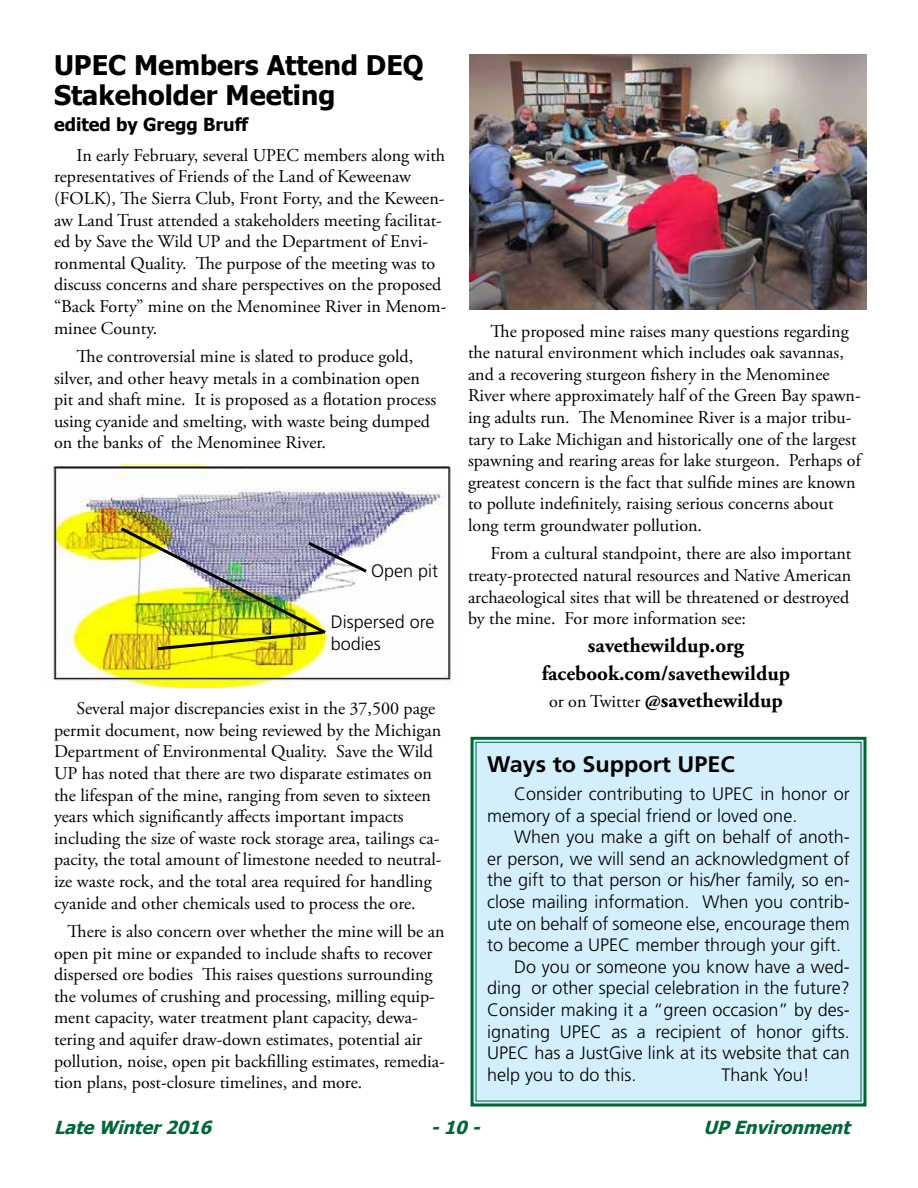
<style>
.page{position:relative;width:918px;height:1188px;background:#fff}
.page>*{position:absolute;margin:0;border:0;box-sizing:border-box;transform-origin:0 0}
.t1{font:700 27px/30px "Tahoma";color:#000}
.t2{font:700 22.5px "Frutiger LT Std";color:#000;scale:1.04 1}
.t3{font:700 21px/27.8px "Adobe Garamond Pro";color:#000;text-align:center}
.t4{font:18px/21.6px "Adobe Garamond Pro";color:#000}
.t5{font:300 18px/21.6px "Frutiger LT Std";color:#000}
.t6{font:italic 700 18px "Tahoma";color:#006738}
.t7{font:700 18px "Tahoma";color:#000}
.s1{font-weight:400;font-size:18px}
</style>
<div class="page">
<div style="left:470px;top:736px;width:397px;height:371px;background:#d4effc"></div>
<img style="left:469px;top:55px;width:398px;height:254px">
<img style="left:48px;top:465px;width:403px;height:223px">
<img style="left:117px;top:525px;width:253px;height:127px">
<h1 class="t1" style="left:54px;top:51px;width:371px">UPEC Members Attend DEQ<br>Stakeholder Meeting</h1>
<p class="t7" style="left:54px;top:112px;width:196px">edited by Gregg Bruff</p>
<p class="t4" style="left:54px;top:145px;width:394px;text-indent:22px">In early February, several UPEC members along with representatives of Friends of the Land of Keweenaw (FOLK), The Sierra Club, Front Forty, and the Keween&shy;aw Land Trust attended a stakeholders meeting facilitat&shy;ed by Save the Wild UP and the Department of Envi&shy;ronmental Quality. The purpose of the meeting was to discuss concerns and share perspectives on the proposed “Back Forty” mine on the Menominee River in Menom&shy;minee County.</p>
<p class="t4" style="left:54px;top:346px;width:384px;text-indent:22px">The controversial mine is slated to produce gold, silver, and other heavy metals in a combination open pit and shaft mine. It is proposed as a flotation process using cyanide and smelting, with waste being dumped on the banks of the Menominee River.</p>
<p class="t5" style="left:371px;top:560px;width:69px">Open pit</p>
<p class="t5" style="left:331px;top:612px;width:105px">Dispersed ore bodies</p>
<p class="t4" style="left:54px;top:698px;width:389px;text-indent:22px">Several major discrepancies exist in the 37,500 page permit document, now being reviewed by the Michigan Department of Environmental Quality. Save the Wild UP has noted that there are two disparate estimates on the lifespan of the mine, ranging from seven to sixteen years which significantly affects important impacts including the size of waste rock storage area, tailings ca&shy;pacity, the total amount of limestone needed to neutral&shy;ize waste rock, and the total area required for handling cyanide and other chemicals used to process the ore.</p>
<p class="t4" style="left:54px;top:921px;width:392px;text-indent:14px">There is also concern over whether the mine will be an open pit mine or expanded to include shafts to recover dispersed ore bodies This raises questions surrounding the volumes of crushing and processing, milling equip&shy;ment capacity, water treatment plant capacity, dewa&shy;tering and aquifer draw-down estimates, potential air pollution, noise, open pit backfilling estimates, remedia&shy;tion plans, post-closure timelines, and more.</p>
<p class="t4" style="left:468px;top:321px;width:394px;text-indent:22px">The proposed mine raises many questions regarding the natural environment which includes oak savannas, and a recovering sturgeon fishery in the Menominee River where approximately half of the Green Bay spawn&shy;ing adults run. The Menominee River is a major tribu&shy;tary to Lake Michigan and historically one of the largest spawning and rearing areas for lake sturgeon. Perhaps of greatest concern is the fact that sulfide mines are known to pollute indefinitely, raising serious concerns about long term groundwater pollution.</p>
<p class="t4" style="left:468px;top:544px;width:385px;text-indent:22px">From a cultural standpoint, there are also important treaty-protected natural resources and Native American archaeological sites that will be threatened or destroyed by the mine. For more information see:</p>
<p class="t3" style="left:542px;top:632px;width:250px">savethewildup.org facebook.com/savethewildup <span class="s1">or on Twitter</span> @savethewildup</p>
<p class="t2" style="left:487px;top:751px;width:239px">Ways to Support UPEC</p>
<p class="t5" style="left:487px;top:783px;width:364px;text-indent:27px">Consider contributing to UPEC in honor or memory of a special friend or loved one.</p>
<p class="t5" style="left:514px;top:826px;width:337px">When you make a gift on behalf of anoth-</p>
<p class="t5" style="left:487px;top:848px;width:364px">er person, we will send an acknowledgment of</p>
<p class="t5" style="left:487px;top:870px;width:364px">the gift to that person or his/her family, so en-</p>
<p class="t5" style="left:487px;top:891px;width:364px">close mailing information. When you contrib-</p>
<p class="t5" style="left:487px;top:913px;width:364px">ute on behalf of someone else, encourage them</p>
<p class="t5" style="left:487px;top:934px;width:355px">to become a UPEC member through your gift.</p>
<p class="t5" style="left:514px;top:956px;width:337px">Do you or someone you know have a wed-</p>
<p class="t5" style="left:487px;top:978px;width:364px">ding or other special celebration in the future?</p>
<p class="t5" style="left:487px;top:999px;width:364px">Consider making it a “green occasion” by des-</p>
<p class="t5" style="left:487px;top:1021px;width:364px">ignating UPEC as a recipient of honor gifts.</p>
<p class="t5" style="left:487px;top:1042px;width:364px">UPEC has a JustGive link at its website that can</p>
<p class="t5" style="left:487px;top:1064px;width:151px">help you to do this.</p>
<p class="t5" style="left:721px;top:1064px;width:90px">Thank You!</p>
<p class="t6" style="left:54px;top:1115px;width:166px">LateWinter2016</p>
<p class="t6" style="left:431px;top:1115px;width:58px">-10-</p>
<p class="t6" style="left:703px;top:1115px;width:155px">UPEnvironment</p>
</div>
